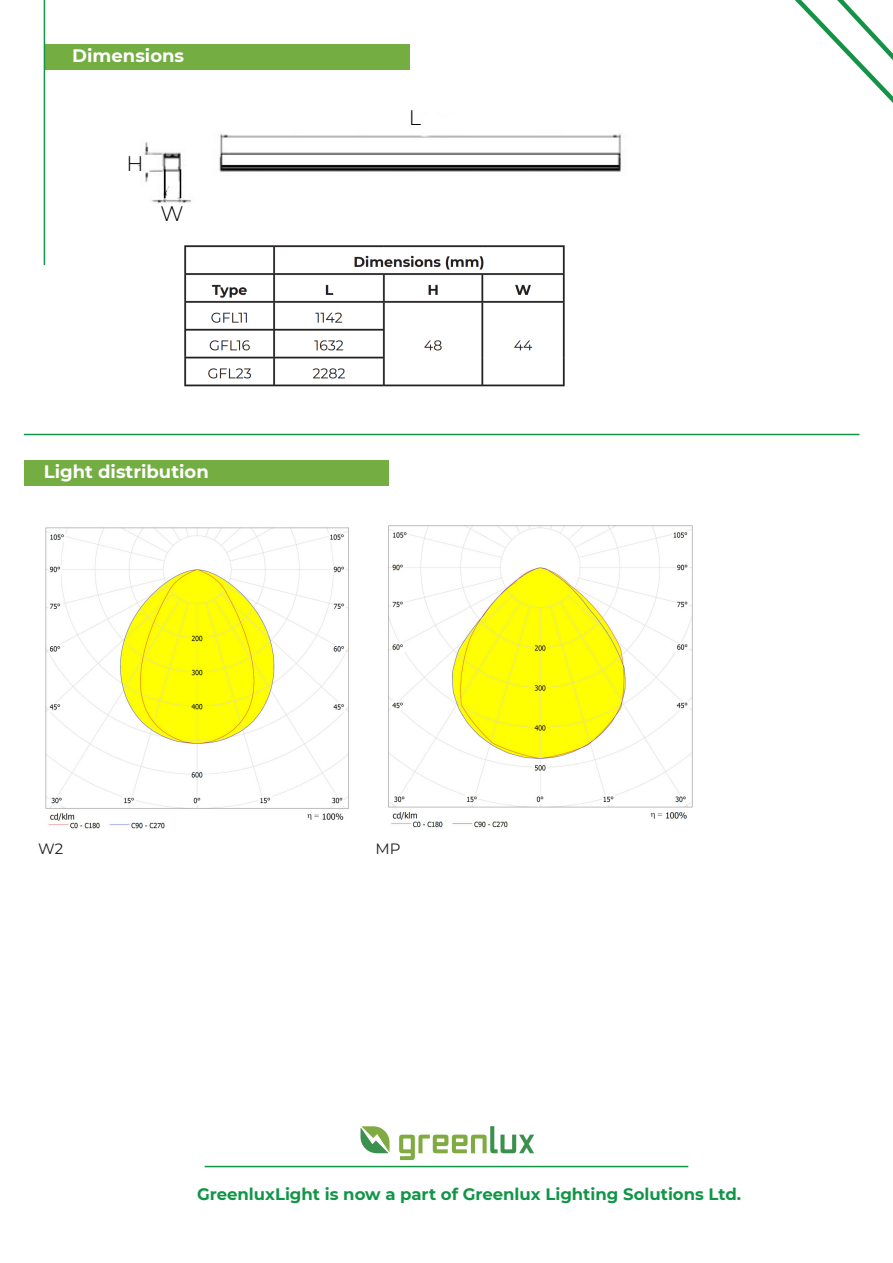
<style>
.page{position:relative;width:893px;height:1263px;background:#fff}
.page>*{position:absolute;margin:0;border:0;box-sizing:border-box;transform-origin:0 0}
.t1{font:300 21px "Montserrat";color:#000}
.t2{font:700 18px "Montserrat";color:#fff}
.t3{font:700 16.5px "Montserrat";color:#119547}
.t4{font:15px "Montserrat";color:#231f20}
</style>
<div class="page">
<div style="left:45px;top:45px;width:365px;height:25px;background:#74ad42"></div>
<div style="left:24px;top:461px;width:364px;height:25px;background:#74ad42"></div>
<hr style="left:24px;top:434px;width:835px;height:1px;background:#119547">
<hr style="left:44px;top:0;width:1px;height:265px;background:#119547">
<svg style="left:795px;top:0;width:98px;height:103px"></svg>
<hr style="left:205px;top:1166px;width:483px;height:1px;background:#119547">
<svg style="left:399px;top:1126px;width:135px;height:34px"></svg>
<svg style="left:361px;top:1126px;width:29px;height:27px"></svg>
<img style="left:137px;top:133px;width:485px;height:71px">
<svg style="left:180px;top:169px;width:1px;height:29px"></svg>
<hr style="left:164px;top:169px;width:2px;height:29px;background:#000">
<img style="left:184px;top:245px;width:381px;height:142px">
<img style="left:45px;top:527px;width:304px;height:302px">
<img style="left:388px;top:526px;width:305px;height:302px">
<p class="t2" style="left:72px;top:43px;width:113px">Dimensions</p>
<p class="t1" style="left:127px;top:150px;width:19px">H</p>
<p class="t1" style="left:161px;top:199px;width:25px">W</p>
<p class="t2" style="left:44px;top:459px;width:166px">Light distribution</p>
<p class="t1" style="left:409px;top:103px;width:14px">L</p>
<p class="t4" style="left:38px;top:838px;width:27px">W2</p>
<p class="t4" style="left:376px;top:838px;width:27px">MP</p>
<p class="t3" style="left:197px;top:1182px;width:546px">GreenluxLight is now a part of Greenlux Lighting Solutions Ltd.</p>
</div>
